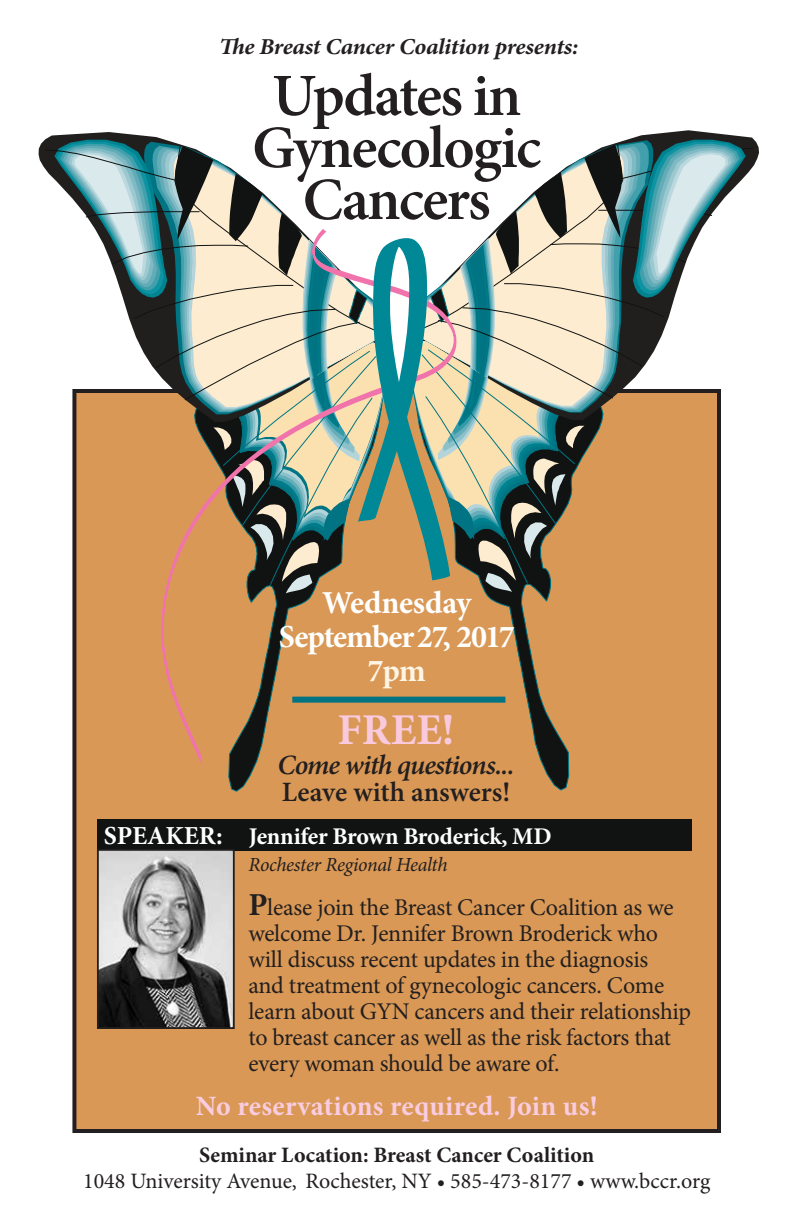
<style>
.page{position:relative;width:792px;height:1224px;background:#fff}
.page>*{position:absolute;margin:0;border:0;box-sizing:border-box;transform-origin:0 0}
.t1{font:600 60px/52px "Minion Pro";letter-spacing:-.03em;color:#231f20;text-align:center}
.t2{font:700 44px "Minion Pro";color:#f9cade}
.t3{font:700 32px/34px "Minion Pro";letter-spacing:-.03em;color:#fff;text-align:center}
.t4{font:700 32px "Minion Pro";color:#fef5e5}
.t5{font:700 28px "Minion Pro";letter-spacing:.01em;color:#f9cce0}
.t6{font:italic 600 28px "Minion Pro";letter-spacing:-.035em;color:#231f20}
.t7{font:600 28px "Minion Pro";letter-spacing:-.005em;color:#231f20}
.t8{font:24px/26px "Minion Pro";letter-spacing:-.01em;color:#231f20}
.t9{font:700 24px "Minion Pro";letter-spacing:-.01em;color:#fff}
.t10{font:italic 700 22.8px "Minion Pro";letter-spacing:-.015em;color:#231f20;scale:1.05 1}
.t11{font:22px "Minion Pro";color:#231f20}
.t12{font:700 22px "Minion Pro";color:#231f20}
.t13{font:italic 20px "Minion Pro";letter-spacing:-.02em;color:#231f20}
.s1{font-size:26px}
.s2{font-weight:700;font-size:32px}
</style>
<div class="page">
<div style="left:74px;top:391px;width:645px;height:740px;background:#d99855"></div>
<div style="left:72px;top:389px;width:649px;height:744px;border:4px solid #231f20"></div>
<svg style="left:200px;top:761px;width:58px;height:30px"></svg>
<svg style="left:39px;top:132px;width:133px;height:290px"></svg>
<svg style="left:55px;top:140px;width:112px;height:10px"></svg>
<svg style="left:45px;top:150px;width:130px;height:250px"></svg>
<svg style="left:540px;top:728px;width:30px;height:62px"></svg>
<svg style="left:626px;top:130px;width:133px;height:290px"></svg>
<svg style="left:623px;top:148px;width:130px;height:250px"></svg>
<svg style="left:159px;top:156px;width:396px;height:605px"></svg>
<svg style="left:633px;top:140px;width:113px;height:158px"></svg>
<div style="left:97px;top:820px;width:595px;height:31px;background:#101312"></div>
<svg style="left:175px;top:141px;width:448px;height:452px"></svg>
<img style="left:100px;top:852px;width:132px;height:174px">
<div style="left:97px;top:849px;width:138px;height:180px;border:2px solid #231f20"></div>
<p class="t10" style="left:219px;top:31px;width:344px">The Breast Cancer Coalition presents:</p>
<h1 class="t1" style="left:252px;top:69px;width:291px">Updates in<br>Gynecologic<br>Cancers</h1>
<h3 class="t3" style="left:279px;top:585px;width:237px">Wednesday<br>September 27, 2017</h3>
<h3 class="t4" style="left:368px;top:648px;width:60px">7pm</h3>
<h2 class="t2" style="left:338px;top:699px;width:118px">FREE!</h2>
<p class="t6" style="left:277px;top:745px;width:239px">Come with questions...</p>
<p class="t7" style="left:282px;top:773px;width:230px">Leave with answers!</p>
<p class="t9" style="left:104px;top:820px;width:449px"><span class="s1">SPEAKER:</span> Jennifer Brown Broderick, MD</p>
<p class="t13" style="left:248px;top:850px;width:201px">Rochester Regional Health</p>
<p class="t8" style="left:248px;top:895px;width:444px"><span class="s2">P</span>lease join the Breast Cancer Coalition as we welcome Dr. Jennifer Brown Broderick who will discuss recent updates in the diagnosis<br>and treatment of gynecologic cancers. Come learn about GYN cancers and their relationship to breast cancer as well as the risk factors that every woman should be aware of.</p>
<p class="t5" style="left:196px;top:1086px;width:403px">No reservations required. Join us!</p>
<p class="t12" style="left:199px;top:1140px;width:397px">Seminar Location: Breast Cancer Coalition</p>
<p class="t11" style="left:83px;top:1166px;width:629px">1048 University Avenue, Rochester, NY • 585-473-8177 • www.bccr.org</p>
</div>
